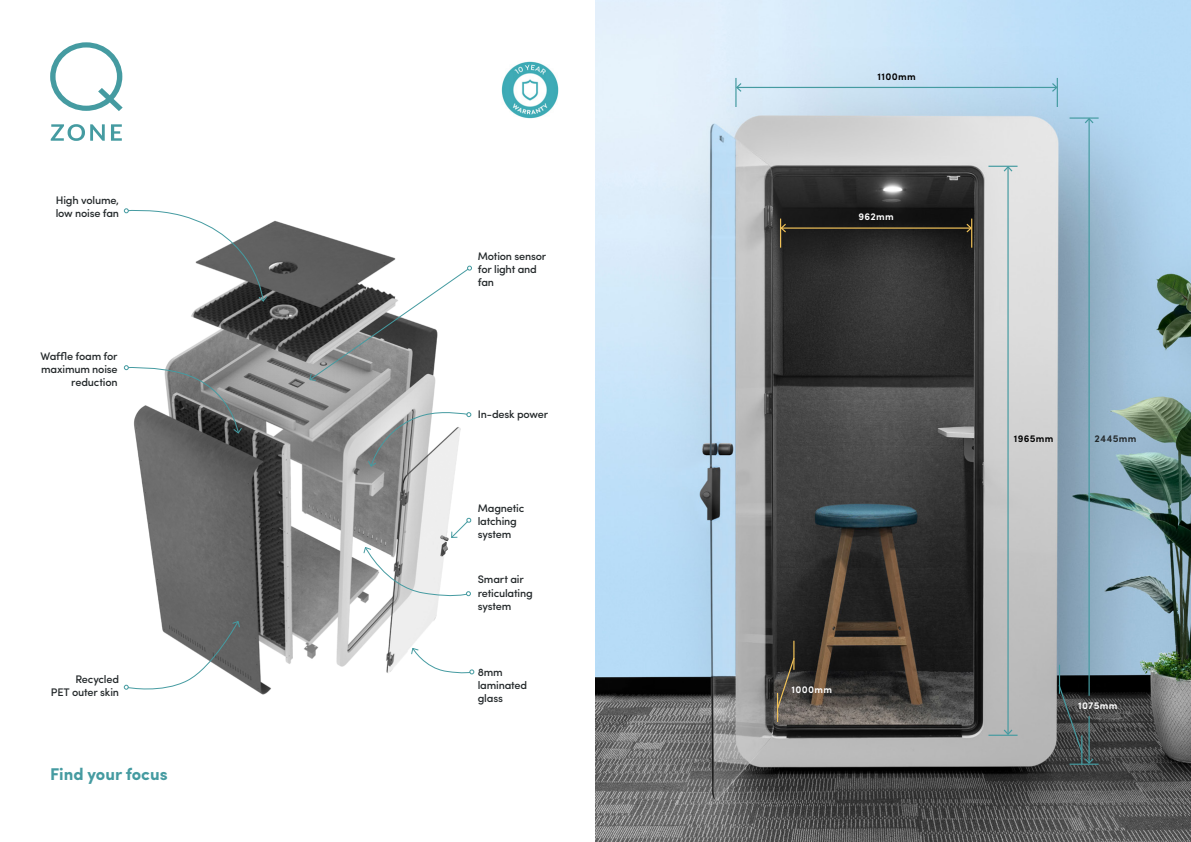
<style>
.page{position:relative;width:1191px;height:842px;background:#fff}
.page>*{position:absolute;margin:0;border:0;box-sizing:border-box;transform-origin:0 0}
.t1{font:700 17px "Sofia Pro";color:#459ba1}
.t2{font:500 11px/13px "Sofia Pro";letter-spacing:-.02em;color:#23282a}
.t3{font:600 10px "Sofia Pro";letter-spacing:.03em;color:#fff}
.t4{font:600 10px "Sofia Pro";letter-spacing:.03em;color:#000}
.t5{font:600 10px "Sofia Pro";letter-spacing:.03em;color:#23282a}
</style>
<div class="page">
<img style="left:123px;top:210px;width:352px;height:485px">
<img style="left:595px;top:0;width:596px;height:842px">
<img style="left:501px;top:61px;width:57px;height:57px">
<hr style="left:1056px;top:78px;width:2px;height:29px;background:#459ba1">
<hr style="left:737px;top:87px;width:319px;height:1px;background:#459ba1">
<svg style="left:735px;top:78px;width:7px;height:29px"></svg>
<svg style="left:1050px;top:82px;width:7px;height:11px"></svg>
<hr style="left:781px;top:227px;width:190px;height:2px;background:#f0c158">
<svg style="left:779px;top:219px;width:8px;height:29px"></svg>
<svg style="left:965px;top:219px;width:7px;height:29px"></svg>
<svg style="left:776px;top:641px;width:19px;height:81px;background:#534d42"></svg>
<hr style="left:1069px;top:763px;width:29px;height:2px;background:#459ba1">
<hr style="left:1069px;top:117px;width:29px;height:2px;background:#459ba1">
<svg style="left:1057px;top:665px;width:37px;height:100px;background:#3e474a"></svg>
<hr style="left:1088px;top:119px;width:1px;height:577px;background:#459ba1">
<svg style="left:1083px;top:117px;width:11px;height:8px"></svg>
<hr style="left:1007px;top:167px;width:1px;height:567px;background:#459ba1">
<svg style="left:988px;top:728px;width:29px;height:8px"></svg>
<svg style="left:988px;top:165px;width:29px;height:8px"></svg>
<svg style="left:124px;top:208px;width:144px;height:94px"></svg>
<svg style="left:124px;top:365px;width:119px;height:69px"></svg>
<svg style="left:124px;top:620px;width:117px;height:75px"></svg>
<svg style="left:363px;top:546px;width:108px;height:53px"></svg>
<svg style="left:367px;top:409px;width:104px;height:58px"></svg>
<svg style="left:309px;top:266px;width:163px;height:115px"></svg>
<svg style="left:450px;top:517px;width:22px;height:22px"></svg>
<svg style="left:50px;top:42px;width:73px;height:99px"></svg>
<svg style="left:410px;top:647px;width:64px;height:28px"></svg>
<p class="t2" style="left:56px;top:193px;width:65px">High volume, low noise fan</p>
<p class="t2" style="left:40px;top:348px;width:79px;text-align:right">Waffle foam for maximum noise reduction</p>
<p class="t2" style="left:478px;top:249px;width:70px">Motion sensor for light and fan</p>
<p class="t2" style="left:478px;top:407px;width:72px">In-desk power</p>
<p class="t2" style="left:478px;top:500px;width:48px">Magnetic latching system</p>
<p class="t2" style="left:478px;top:572px;width:56px">Smart air reticulating system</p>
<p class="t2" style="left:51px;top:672px;width:70px;text-align:right">Recycled<br>PET outer skin</p>
<p class="t2" style="left:478px;top:664px;width:51px">8mm laminated glass</p>
<h1 class="t1" style="left:50px;top:761px;width:119px">Find your focus</h1>
<p class="t4" style="left:877px;top:69px;width:40px">1100mm</p>
<p class="t3" style="left:858px;top:209px;width:37px">962mm</p>
<p class="t3" style="left:791px;top:682px;width:42px">1000mm</p>
<p class="t4" style="left:1013px;top:431px;width:41px">1965mm</p>
<p class="t5" style="left:1094px;top:431px;width:43px">2445mm</p>
<p class="t3" style="left:1078px;top:698px;width:41px">1075mm</p>
</div>
